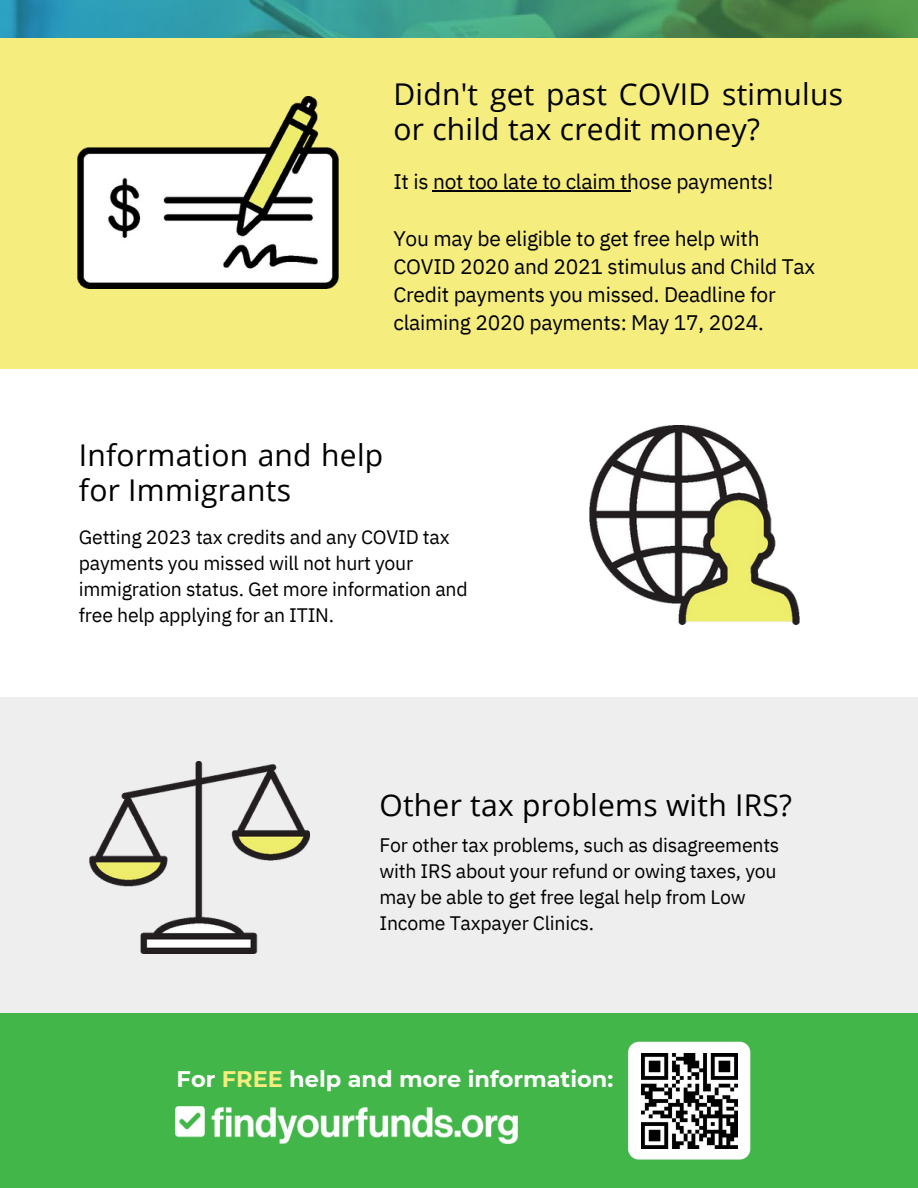
<style>
.page{position:relative;width:918px;height:1188px;background:#fff}
.page>*{position:absolute;margin:0;border:0;box-sizing:border-box;transform-origin:0 0}
.t1{font:30px/34.8px "Open Sans";letter-spacing:.01em;color:#000}
.t2{font:700 22.5px "Montserrat";color:#fff}
.t3{font:21px/28.2px "IBM Plex Sans";letter-spacing:-.01em;color:#000}
.t4{font:19.5px/25.8px "IBM Plex Sans";letter-spacing:-.01em;color:#000}
.s1{color:#f5ed7e}
</style>
<div class="page">
<div style="left:0;top:697px;width:918px;height:334px;background:#eee"></div>
<div style="left:0;top:1013px;width:918px;height:175px;background:#43b649"></div>
<div style="left:0;top:0;width:918px;height:369px;background:#f5ed7e"></div>
<hr style="left:432px;top:190px;width:198px;height:1px;background:#000">
<img style="left:590px;top:425px;width:209px;height:199px">
<img style="left:78px;top:96px;width:261px;height:192px">
<img style="left:89px;top:762px;width:221px;height:192px">
<img style="left:0;top:0;width:918px;height:37px">
<svg style="left:628px;top:1042px;width:122px;height:118px;background:#f5f9f6"></svg>
<img style="left:641px;top:1053px;width:96px;height:96px">
<img style="left:176px;top:1106px;width:342px;height:38px">
<h1 class="t1" style="left:393px;top:76px;width:451px">Didn't get past COVID stimulus or child tax credit money?</h1>
<p class="t3" style="left:393px;top:167px;width:382px">It is not too late to claim those payments!</p>
<p class="t3" style="left:393px;top:224px;width:423px">You may be eligible to get free help with COVID 2020 and 2021 stimulus and Child Tax Credit payments you missed. Deadline for claiming 2020 payments: May 17, 2024.</p>
<h1 class="t1" style="left:79px;top:437px;width:306px">Information and help for Immigrants</h1>
<p class="t4" style="left:79px;top:524px;width:390px">Getting 2023 tax credits and any COVID tax payments you missed will not hurt your immigration status. Get more information and free help applying for an ITIN.</p>
<h1 class="t1" style="left:379px;top:787px;width:414px">Other tax problems with IRS?</h1>
<p class="t4" style="left:379px;top:832px;width:402px">For other tax problems, such as disagreements with IRS about your refund or owing taxes, you may be able to get free legal help from Low Income Taxpayer Clinics.</p>
<p class="t2" style="left:177px;top:1065px;width:438px">For <span class="s1">FREE</span> help and more information:</p>
</div>
